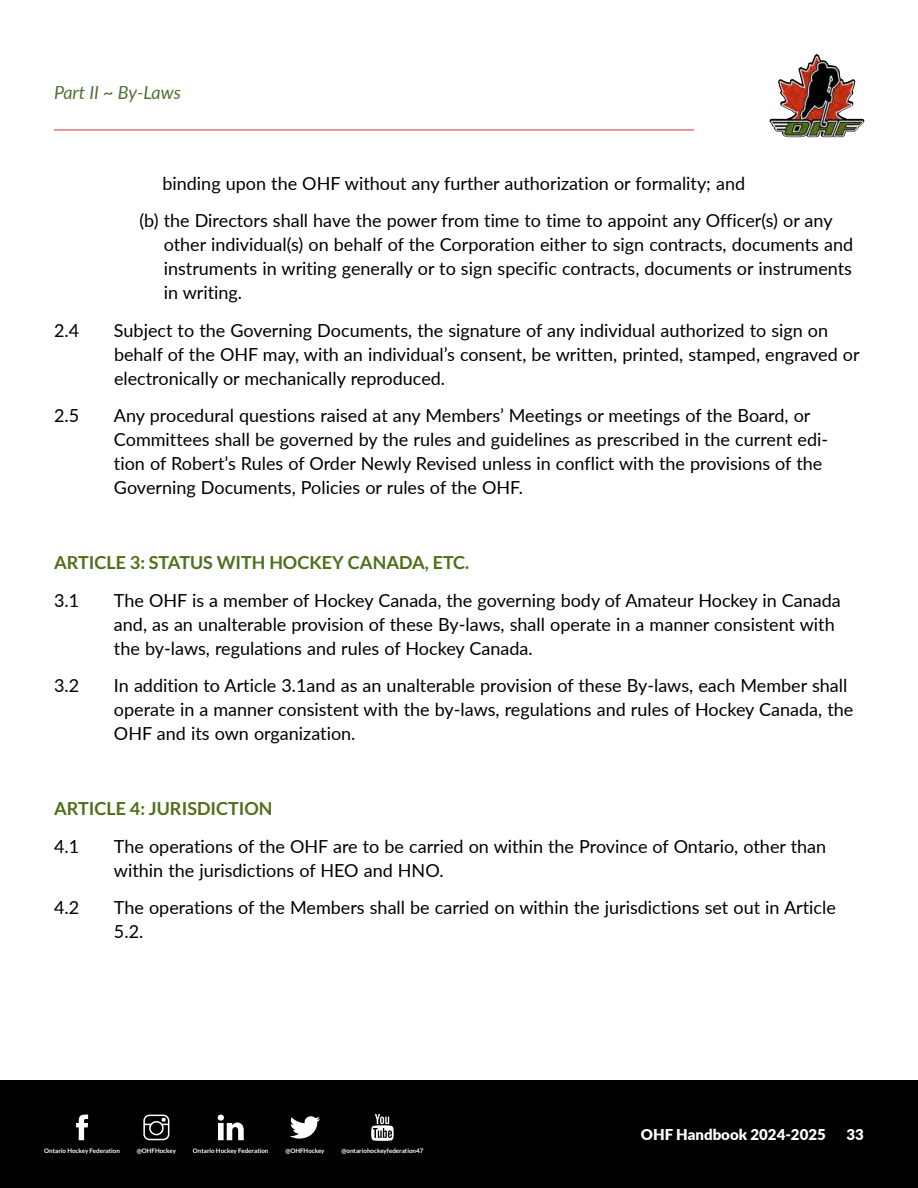
<style>
.page{position:relative;width:918px;height:1188px;background:#fff}
.page>*{position:absolute;margin:0;border:0;box-sizing:border-box;transform-origin:0 0}
.t1{font:18px/24px "Lato";color:#000}
.t2{font:700 18px "Lato";color:#4f6f19}
.t3{font:italic 18px "Lato";color:#507033}
.t4{font:900 15px "Lato";color:#fff}
.t5{font:700 6.15px "Lato";color:#fff}
</style>
<div class="page">
<img style="left:802px;top:54px;width:14px;height:15px">
<hr style="left:54px;top:130px;width:640px;height:1px;background:#c33">
<div style="left:0;top:1080px;width:918px;height:108px;background:#000"></div>
<svg style="left:76px;top:1115px;width:12px;height:25px"></svg>
<svg style="left:218px;top:1115px;width:26px;height:25px"></svg>
<svg style="left:143px;top:1115px;width:26px;height:25px"></svg>
<svg style="left:290px;top:1116px;width:30px;height:23px"></svg>
<svg style="left:371px;top:1114px;width:23px;height:27px"></svg>
<p class="t3" style="left:54px;top:80px;width:128px">Part II ~ By-Laws</p>
<p class="t1" style="left:140px;top:164px;width:695px;line-height:37.5px;text-indent:23px">binding upon the OHF without any further authorization or formality; and<br>(b) the Directors shall have the power from time to time to appoint any Officer(s) or any</p>
<p class="t1" style="left:164px;top:232px;width:691px;text-align:justify">other individual(s) on behalf of the Corporation either to sign contracts, documents and instruments in writing generally or to sign specific contracts, documents or instruments in writing.</p>
<p class="t1" style="left:54px;top:318px;width:27px">2.4</p>
<p class="t1" style="left:114px;top:318px;width:747px">Subject to the Governing Documents, the signature of any individual authorized to sign on behalf of the OHF may, with an individual’s consent, be written, printed, stamped, engraved or electronically or mechanically reproduced.</p>
<p class="t1" style="left:54px;top:403px;width:27px">2.5</p>
<p class="t1" style="left:114px;top:403px;width:716px">Any procedural questions raised at any Members’ Meetings or meetings of the Board, or Committees shall be governed by the rules and guidelines as prescribed in the current edi&shy;tion of Robert’s Rules of Order Newly Revised unless in conflict with the provisions of the Governing Documents, Policies or rules of the OHF.</p>
<p class="t2" style="left:54px;top:553px;width:417px">ARTICLE 3: STATUS WITH HOCKEY CANADA, ETC.</p>
<p class="t1" style="left:54px;top:588px;width:27px">3.1</p>
<p class="t1" style="left:114px;top:588px;width:728px">The OHF is a member of Hockey Canada, the governing body of Amateur Hockey in Canada and, as an unalterable provision of these By-laws, shall operate in a manner consistent with the by-laws, regulations and rules of Hockey Canada.</p>
<p class="t1" style="left:54px;top:673px;width:27px">3.2</p>
<p class="t1" style="left:114px;top:673px;width:741px">In addition to Article 3.1and as an unalterable provision of these By-laws, each Member shall operate in a manner consistent with the by-laws, regulations and rules of Hockey Canada, the<br>OHF and its own organization.</p>
<p class="t2" style="left:54px;top:799px;width:220px">ARTICLE 4: JURISDICTION</p>
<p class="t1" style="left:54px;top:834px;width:27px">4.1</p>
<p class="t1" style="left:114px;top:834px;width:714px">The operations of the OHF are to be carried on within the Province of Ontario, other than within the jurisdictions of HEO and HNO.</p>
<p class="t1" style="left:54px;top:895px;width:27px">4.2</p>
<p class="t1" style="left:114px;top:895px;width:723px">The operations of the Members shall be carried on within the jurisdictions set out in Article<br>5.2.</p>
<p class="t5" style="left:44px;top:1148px;width:77px">Ontario Hockey Federation</p>
<p class="t5" style="left:137px;top:1148px;width:41px">@OHFHockey</p>
<p class="t5" style="left:193px;top:1148px;width:77px">Ontario Hockey Federation</p>
<p class="t5" style="left:285px;top:1148px;width:41px">@OHFHockey</p>
<p class="t5" style="left:341px;top:1148px;width:83px">@ontariohockeyfederation47</p>
<p class="t4" style="left:641px;top:1123px;width:186px">OHF Handbook 2024-2025</p>
<p class="t4" style="left:847px;top:1123px;width:19px">33</p>
</div>
